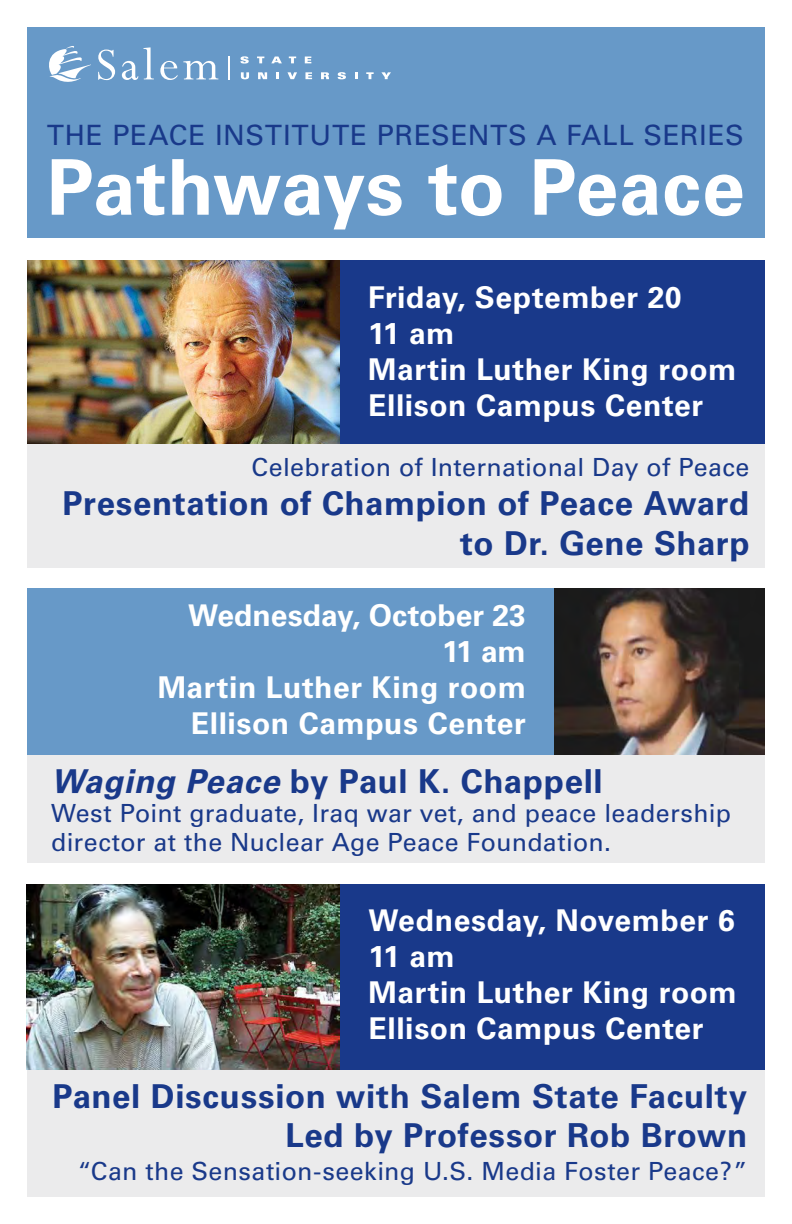
<style>
.page{position:relative;width:792px;height:1224px;background:#fff}
.page>*{position:absolute;margin:0;border:0;box-sizing:border-box;transform-origin:0 0}
.t1{font:700 77px "Univers";color:#fff}
.t2{font:700 33px/39.6px "Univers";letter-spacing:.015em;color:#19398a;text-align:right}
.t3{font:700 30px/36px "Univers";letter-spacing:.02em;color:#fff}
.t4{font:28px "Univers";letter-spacing:.025em;color:#19398a}
.t5{font:25px/29px "Univers";letter-spacing:.015em;color:#19398a}
.s1{font-style:italic}
</style>
<div class="page">
<div style="left:322px;top:260px;width:443px;height:185px;background:#19398a"></div>
<img style="left:27px;top:260px;width:312px;height:184px">
<div style="left:27px;top:588px;width:544px;height:167px;background:#6799c8"></div>
<div style="left:27px;top:27px;width:738px;height:211px;background:#6799c8"></div>
<svg style="left:241px;top:72px;width:8px;height:7px"></svg>
<svg style="left:258px;top:72px;width:9px;height:7px"></svg>
<svg style="left:276px;top:72px;width:3px;height:7px"></svg>
<svg style="left:287px;top:72px;width:10px;height:7px"></svg>
<svg style="left:305px;top:72px;width:7px;height:7px"></svg>
<svg style="left:321px;top:72px;width:8px;height:7px"></svg>
<svg style="left:338px;top:72px;width:8px;height:7px"></svg>
<svg style="left:355px;top:72px;width:3px;height:7px"></svg>
<svg style="left:366px;top:72px;width:8px;height:7px"></svg>
<svg style="left:381px;top:72px;width:10px;height:7px"></svg>
<svg style="left:240px;top:56px;width:9px;height:8px"></svg>
<svg style="left:257px;top:57px;width:7px;height:6px"></svg>
<svg style="left:271px;top:57px;width:11px;height:6px"></svg>
<svg style="left:289px;top:57px;width:7px;height:6px"></svg>
<svg style="left:305px;top:57px;width:6px;height:6px"></svg>
<svg style="left:98px;top:50px;width:17px;height:30px"></svg>
<svg style="left:122px;top:47px;width:32px;height:33px"></svg>
<svg style="left:160px;top:61px;width:58px;height:19px"></svg>
<svg style="left:229px;top:56px;width:1px;height:23px"></svg>
<svg style="left:49px;top:46px;width:42px;height:36px"></svg>
<img style="left:554px;top:588px;width:211px;height:167px">
<div style="left:27px;top:444px;width:738px;height:124px;background:#ebebec"></div>
<div style="left:27px;top:755px;width:738px;height:108px;background:#ebebec"></div>
<div style="left:27px;top:1069px;width:738px;height:128px;background:#ebebec"></div>
<div style="left:337px;top:884px;width:428px;height:185px;background:#19398a"></div>
<img style="left:27px;top:884px;width:312px;height:186px">
<p class="t4" style="left:47px;top:118px;width:698px">THE PEACE INSTITUTE PRESENTS A FALL SERIES</p>
<h1 class="t1" style="left:47px;top:142px;width:700px">Pathways to Peace</h1>
<p class="t3" style="left:368px;top:279px;width:370px">Friday, September 20<br>11 am<br>Martin Luther King room<br>Ellison Campus Center</p>
<p class="t5" style="left:251px;top:452px;width:500px">Celebration of International Day of Peace</p>
<p class="t2" style="left:63px;top:484px;width:688px">Presentation of Champion of Peace Award to Dr. Gene Sharp</p>
<p class="t3" style="left:158px;top:598px;width:370px;text-align:right">Wednesday, October 23<br>11 am<br>Martin Luther King room<br>Ellison Campus Center</p>
<p class="t2" style="left:51px;top:762px;width:553px"><span class="s1">Waging Peace</span> by Paul K. Chappell</p>
<p class="t5" style="left:51px;top:799px;width:681px">West Point graduate, Iraq war vet, and peace leadership director at the Nuclear Age Peace Foundation.</p>
<p class="t3" style="left:369px;top:902px;width:370px">Wednesday, November 6<br>11 am<br>Martin Luther King room<br>Ellison Campus Center</p>
<p class="t2" style="left:53px;top:1076px;width:696px">Panel Discussion with Salem State Faculty<br>Led by Professor Rob Brown</p>
<p class="t5" style="left:78px;top:1157px;width:671px">“Can the Sensation-seeking U.S. Media Foster Peace?”</p>
</div>
